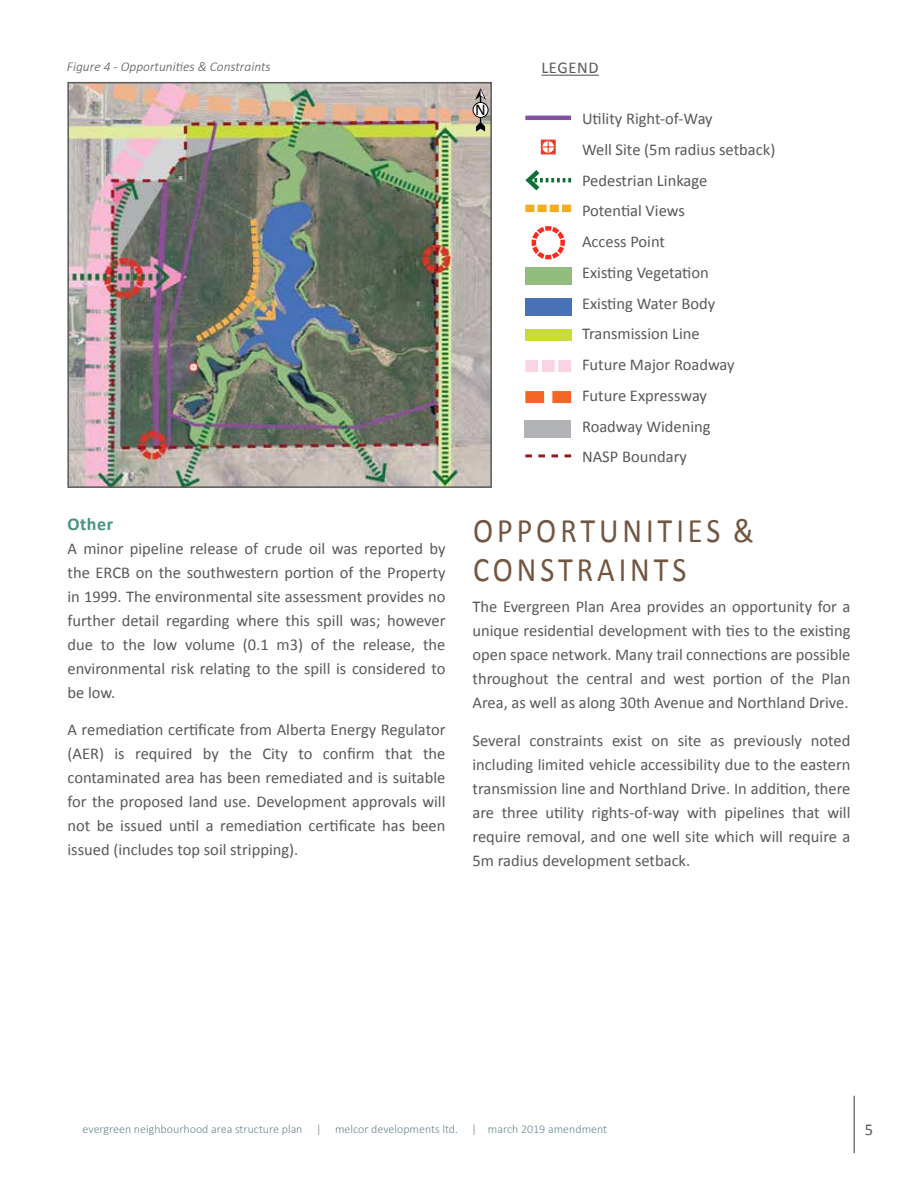
<style>
.page{position:relative;width:918px;height:1188px;background:#fff}
.page>*{position:absolute;margin:0;border:0;box-sizing:border-box;transform-origin:0 0}
.t1{font:34.5px/39px "Calibri";letter-spacing:.13em;color:#725641;scale:.88 1}
.t2{font:700 18px "Calibri";letter-spacing:.03em;color:#479380}
.t3{font:16.5px/24px "Calibri";color:#58595b;text-align:justify}
.t4{font:16.5px "Calibri";color:#000}
.t5{font:italic 300 13.5px "Calibri";color:#58595b}
.t6{font:300 12px "Calibri";color:#68878d}
</style>
<div class="page">
<img style="left:70px;top:85px;width:419px;height:400px">
<div style="left:67px;top:82px;width:425px;height:406px;border:2px solid #58595b"></div>
<hr style="left:525px;top:116px;width:46px;height:4px;background:#8251a0">
<svg style="left:541px;top:140px;width:15px;height:14px"></svg>
<div style="left:541px;top:140px;width:14px;height:14px;border:1px solid #ee3824;border-radius:50%"></div>
<svg style="left:542px;top:141px;width:13px;height:12px"></svg>
<svg style="left:525px;top:454px;width:46px;height:3px"></svg>
<hr style="left:541px;top:75px;width:58px;height:1px;background:#58595b">
<div style="left:525px;top:267px;width:47px;height:17px;background:#93bd7e"></div>
<div style="left:525px;top:298px;width:47px;height:17px;background:#4772b7"></div>
<div style="left:525px;top:329px;width:47px;height:12px;background:#c9db3b"></div>
<svg style="left:525px;top:391px;width:46px;height:12px"></svg>
<svg style="left:525px;top:360px;width:46px;height:12px"></svg>
<svg style="left:525px;top:170px;width:46px;height:21px"></svg>
<svg style="left:525px;top:205px;width:46px;height:7px"></svg>
<svg style="left:531px;top:226px;width:34px;height:34px"></svg>
<div style="left:524px;top:420px;width:47px;height:17px;background:#b2b3b7"></div>
<svg style="left:475px;top:88px;width:11px;height:44px"></svg>
<div style="left:473px;top:102px;width:15px;height:15px;background:#fff;border-radius:50%"></div>
<div style="left:473px;top:102px;width:15px;height:16px;border:1px solid #000;border-radius:50%"></div>
<hr style="left:853px;top:1096px;width:2px;height:57px;background:#797b7a">
<p class="t5" style="left:67px;top:58px;width:205px">Figure 4 - Opportunities &amp; Constraints</p>
<p class="t3" style="left:541px;top:56px;width:59px">LEGEND</p>
<p class="t4" style="left:475px;top:99px;width:12px">N</p>
<p class="t3" style="left:582px;top:103px;width:195px;line-height:30.8px;text-align:left">Utility Right-of-Way<br>Well Site (5m radius setback)<br>Pedestrian Linkage<br>Potential Views<br>Access Point<br>Existing Vegetation<br>Existing Water Body<br>Transmission Line<br>Future Major Roadway<br>Future Expressway<br>Roadway Widening<br>NASP Boundary</p>
<p class="t2" style="left:68px;top:512px;width:47px">Other</p>
<p class="t3" style="left:68px;top:536px;width:380px">A minor pipeline release of crude oil was reported by the ERCB on the southwestern portion of the Property in 1999. The environmental site assessment provides no further detail regarding where this spill was; however due to the low volume (0.1 m3) of the release, the environmental risk relating to the spill is considered to be low.</p>
<p class="t3" style="left:68px;top:718px;width:380px">A remediation certificate from Alberta Energy Regulator (AER) is required by the City to confirm that the contaminated area has been remediated and is suitable for the proposed land use. Development approvals will not be issued until a remediation certificate has been issued (includes top soil stripping).</p>
<h1 class="t1" style="left:473px;top:511px;width:321px">OPPORTUNITIES &amp;<br>CONSTRAINTS</h1>
<p class="t3" style="left:472px;top:595px;width:380px">The Evergreen Plan Area provides an opportunity for a unique residential development with ties to the existing open space network. Many trail connections are possible throughout the central and west portion of the Plan Area, as well as along 30th Avenue and Northland Drive.</p>
<p class="t3" style="left:472px;top:728px;width:380px">Several constraints exist on site as previously noted including limited vehicle accessibility due to the eastern transmission line and Northland Drive. In addition, there are three utility rights-of-way with pipelines that will require removal, and one well site which will require a 5m radius development setback.</p>
<p class="t6" style="left:83px;top:1122px;width:526px">evergreen neighbourhood area structure plan | melcor developments ltd. | march 2019 amendment</p>
<p class="t3" style="left:865px;top:1118px;width:10px">5</p>
</div>
